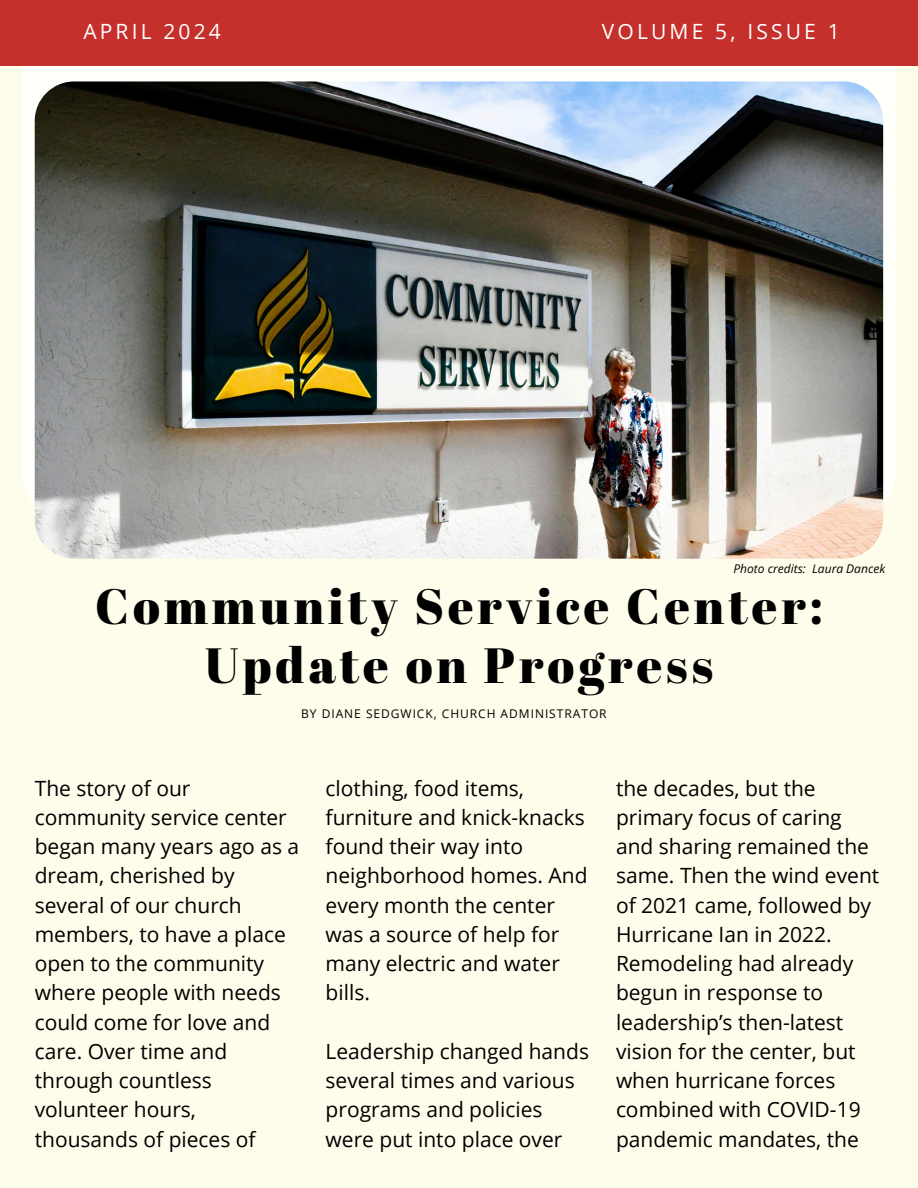
<style>
.page{position:relative;width:918px;height:1188px;background:#fefdeb}
.page>*{position:absolute;margin:0;border:0;box-sizing:border-box;transform-origin:0 0}
.t1{font:49.5px/58.5px "Abril Fatface";letter-spacing:.08em;color:#000;text-align:center}
.t2{font:21px/29.2px "Open Sans";color:#000}
.t3{font:21px "Open Sans";letter-spacing:.15em;color:#fff}
.t4{font:12px "Open Sans";letter-spacing:.08em;color:#000}
.t5{font:italic 12px "Open Sans";color:#000}
</style>
<div class="page">
<svg style="left:22px;top:65px;width:874px;height:454px;fill:#fffffb"></svg>
<img style="left:35px;top:81px;width:848px;height:478px;border-radius:40px">
<div style="left:0;top:0;width:918px;height:65px;background:#c6302c"></div>
<h1 class="t3" style="left:83px;top:17px;width:139px">APRIL 2024</h1>
<p class="t3" style="left:602px;top:17px;width:239px">VOLUME 5, ISSUE 1</p>
<p class="t5" style="left:733px;top:560px;width:153px">Photo credits: Laura Dancek</p>
<h2 class="t1" style="left:95px;top:576px;width:729px">Community Service Center:<br>Update on Progress</h2>
<h2 class="t4" style="left:301px;top:705px;width:307px">BY DIANE SEDGWICK, CHURCH ADMINISTRATOR</h2>
<h4 class="t2" style="left:35px;top:773px;width:266px">The story of our community service center began many years ago as a dream, cherished by several of our church members, to have a place open to the community where people with needs could come for love and care. Over time and through countless volunteer hours, thousands of pieces of</h4>
<h3 class="t2" style="left:326px;top:773px;width:263px">clothing, food items, furniture and knick-knacks found their way into neighborhood homes. And every month the center was a source of help for many electric and water bills.</h3>
<h3 class="t2" style="left:326px;top:1036px;width:265px">Leadership changed hands several times and various programs and policies were put into place over</h3>
<h3 class="t2" style="left:616px;top:773px;width:265px">the decades, but the primary focus of caring and sharing remained the same. Then the wind event of 2021 came, followed by<br>Hurricane Ian in 2022.<br>Remodeling had already begun in response to leadership’s then-latest vision for the center, but when hurricane forces combined with COVID-19 pandemic mandates, the</h3>
</div>
